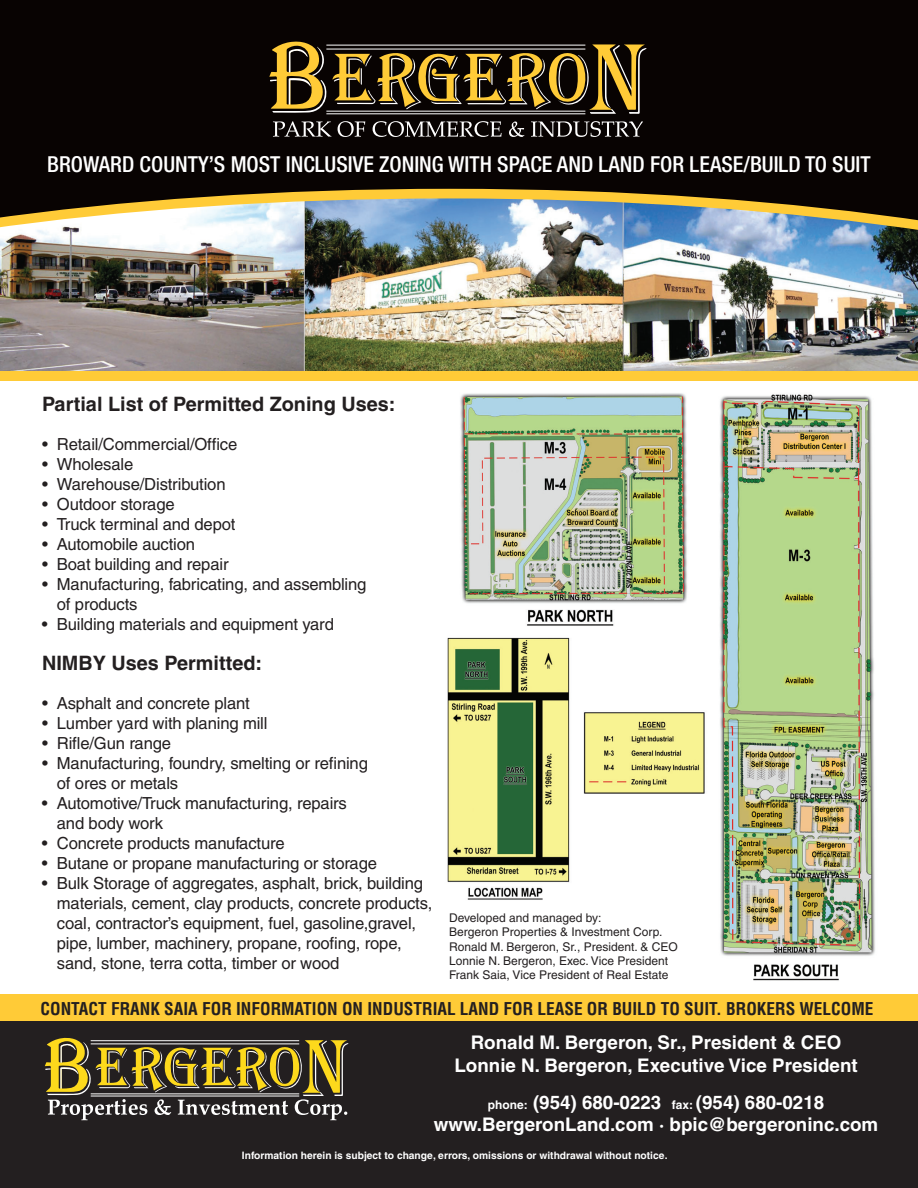
<style>
.page{position:relative;width:918px;height:1188px;background:#fff}
.page>*{position:absolute;margin:0;border:0;box-sizing:border-box;transform-origin:0 0}
.t1{font:500 condensed 22.05px "Helvetica Neue LT";color:#fff}
.t2{font:700 19.8px "Helvetica LT";color:#231f20}
.t3{font:700 18.75px/22.5px "Helvetica LT";color:#fff;text-align:center}
.t4{font:700 condensed 17.25px "Helvetica LT";color:#231f20}
.t5{font:16.65px/20px "Helvetica LT";letter-spacing:-.01em;color:#231f20}
.t6{font:12px/14.4px "Helvetica LT";color:#231f20}
.t7{font:700 10.2px "Helvetica LT";color:#fff}
.s1{font-size:12px}
</style>
<div class="page">
<img style="left:447px;top:393px;width:428px;height:588px">
<img style="left:0;top:232px;width:918px;height:139px">
<img style="left:0;top:222px;width:918px;height:10px">
<svg style="left:0;top:0;width:918px;height:222px;background:#1f1a15"></svg>
<svg style="left:269px;top:41px;width:378px;height:73px;background:#5e4d25"></svg>
<hr style="left:326px;top:111px;width:259px;height:1px;background:#fff">
<hr style="left:326px;top:114px;width:259px;height:1px;background:#fff">
<hr style="left:326px;top:45px;width:259px;height:1px;background:#fff">
<hr style="left:326px;top:49px;width:259px;height:1px;background:#fff">
<svg style="left:273px;top:121px;width:58px;height:16px"></svg>
<svg style="left:338px;top:121px;width:27px;height:16px"></svg>
<svg style="left:373px;top:121px;width:129px;height:16px;background:#4c4847"></svg>
<svg style="left:509px;top:122px;width:15px;height:15px"></svg>
<svg style="left:531px;top:121px;width:112px;height:16px;background:#494544"></svg>
<div style="left:0;top:371px;width:918px;height:10px;background:#ffcb37"></div>
<div style="left:0;top:995px;width:918px;height:193px;background:#231f20"></div>
<div style="left:0;top:995px;width:918px;height:26px;background:#ffcb37"></div>
<svg style="left:45px;top:1038px;width:303px;height:82px"></svg>
<h1 class="t1" style="left:47px;top:152px;width:825px">BROWARD COUNTY’S MOST INCLUSIVE ZONING WITH SPACE AND LAND FOR LEASE/BUILD TO SUIT</h1>
<p class="t2" style="left:42px;top:392px;width:355px">Partial List of Permitted Zoning Uses:</p>
<p class="t5" style="left:42px;top:435px;width:197px">• Retail/Commercial/Office</p>
<p class="t5" style="left:42px;top:455px;width:93px">• Wholesale</p>
<p class="t5" style="left:42px;top:475px;width:185px">• Warehouse/Distribution</p>
<p class="t5" style="left:42px;top:495px;width:134px">• Outdoor storage</p>
<p class="t5" style="left:42px;top:515px;width:195px">• Truck terminal and depot</p>
<p class="t5" style="left:42px;top:534px;width:155px">• Automobile auction</p>
<p class="t5" style="left:42px;top:554px;width:188px">• Boat building and repair</p>
<p class="t5" style="left:57px;top:574px;width:311px;text-indent:-15px">• Manufacturing, fabricating, and assembling of products</p>
<p class="t5" style="left:42px;top:614px;width:293px">• Building materials and equipment yard</p>
<p class="t2" style="left:42px;top:651px;width:222px">NIMBY Uses Permitted:</p>
<p class="t5" style="left:42px;top:693px;width:209px">• Asphalt and concrete plant</p>
<p class="t5" style="left:42px;top:713px;width:227px">• Lumber yard with planing mill</p>
<p class="t5" style="left:42px;top:733px;width:131px">• Rifle/Gun range</p>
<p class="t5" style="left:57px;top:753px;width:313px;text-indent:-15px">• Manufacturing, foundry, smelting or refining of ores or metals</p>
<p class="t5" style="left:57px;top:793px;width:292px;text-indent:-15px">• Automotive/Truck manufacturing, repairs and body work</p>
<p class="t5" style="left:42px;top:833px;width:244px">• Concrete products manufacture</p>
<p class="t5" style="left:42px;top:853px;width:337px">• Butane or propane manufacturing or storage</p>
<p class="t5" style="left:57px;top:873px;width:377px;text-indent:-15px">• Bulk Storage of aggregates, asphalt, brick, building materials, cement, clay products, concrete products, coal, contractor’s equipment, fuel, gasoline,gravel, pipe, lumber, machinery, propane, roofing, rope, sand, stone, terra cotta, timber or wood</p>
<p class="t6" style="left:449px;top:910px;width:230px">Developed and managed by:<br>Bergeron Properties &amp; Investment Corp.<br>Ronald M. Bergeron, Sr., President. &amp; CEO Lonnie N. Bergeron, Exec. Vice President Frank Saia, Vice President of Real Estate</p>
<p class="t4" style="left:41px;top:997px;width:834px">CONTACT FRANK SAIA FOR INFORMATION ON INDUSTRIAL LAND FOR LEASE OR BUILD TO SUIT. BROKERS WELCOME</p>
<p class="t3" style="left:454px;top:1031px;width:405px">Ronald M. Bergeron, Sr., President &amp; CEO<br>Lonnie N. Bergeron, Executive Vice President</p>
<p class="t3" style="left:434px;top:1091px;width:446px"><span class="s1">phone:</span> (954) 680-0223 <span class="s1">fax:</span> (954) 680-0218 www.BergeronLand.com · bpic@bergeroninc.com</p>
<p class="t7" style="left:242px;top:1149px;width:427px">Information herein is subject to change, errors, omissions or withdrawal without notice.</p>
</div>
